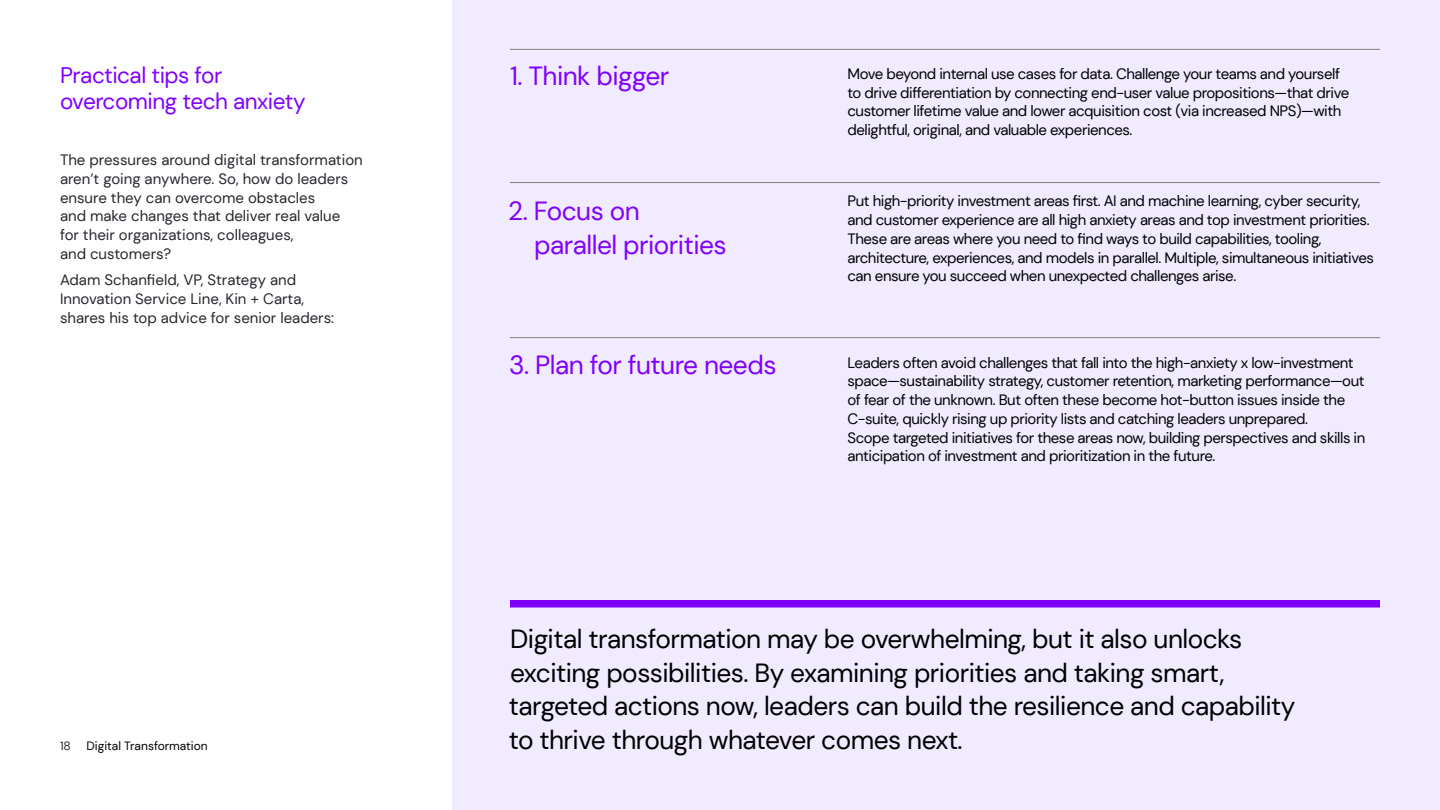
<style>
.page{position:relative;width:1440px;height:810px;background:#fff}
.page>*{position:absolute;margin:0;border:0;box-sizing:border-box;transform-origin:0 0}
.t1{font:26.25px/33.8px "DM Sans";letter-spacing:-.02em;color:#000}
.t2{font:26.25px/33.8px "DM Sans";letter-spacing:-.02em;color:#8000ff}
.t3{font:22.5px/26.2px "DM Sans";letter-spacing:-.02em;color:#7f00ff}
.t4{font:15px/18.8px "DM Sans";letter-spacing:-.03em;color:#000}
.t5{font:15px/18.8px "DM Sans";color:#28262e}
.t6{font:12px "DM Sans";color:#000}
.t7{font:12px "DM Sans";color:#28262e}
</style>
<div class="page">
<div style="left:452px;top:0;width:988px;height:810px;background:#f0ebff"></div>
<hr style="left:510px;top:337px;width:870px;height:1px;background:#808080">
<hr style="left:510px;top:182px;width:870px;height:1px;background:#808080">
<hr style="left:510px;top:49px;width:870px;height:1px;background:#808080">
<div style="left:510px;top:600px;width:870px;height:8px;background:#7f00ff"></div>
<h2 class="t3" style="left:60px;top:61px;width:247px">Practical tips for overcoming tech anxiety</h2>
<p class="t5" style="left:60px;top:150px;width:304px">The pressures around digital transformation aren’t going anywhere. So, how do leaders ensure they can overcome obstacles<br>and make changes that deliver real value for their organizations, colleagues,<br>and customers?</p>
<p class="t5" style="left:60px;top:270px;width:276px">Adam Schanfield, VP, Strategy and<br>Innovation Service Line, Kin + Carta, shares his top advice for senior leaders:</p>
<p class="t7" style="left:60px;top:738px;width:12px">18</p>
<p class="t6" style="left:87px;top:738px;width:123px">Digital Transformation</p>
<h1 class="t2" style="left:510px;top:59px;width:161px">1. Think bigger</h1>
<h1 class="t2" style="left:534px;top:194px;width:194px;text-indent:-26px">2. Focus on parallel priorities</h1>
<h1 class="t2" style="left:509px;top:348px;width:269px">3. Plan for future needs</h1>
<p class="t4" style="left:848px;top:64px;width:503px">Move beyond internal use cases for data. Challenge your teams and yourself to drive differentiation by connecting end-user value propositions—that drive customer lifetime value and lower acquisition cost (via increased NPS)—with delightful, original, and valuable experiences.</p>
<p class="t4" style="left:848px;top:192px;width:528px">Put high-priority investment areas first. AI and machine learning, cyber security, and customer experience are all high anxiety areas and top investment priorities.<br>These are areas where you need to find ways to build capabilities, tooling, architecture, experiences, and models in parallel. Multiple, simultaneous initiatives can ensure you succeed when unexpected challenges arise.</p>
<p class="t4" style="left:848px;top:353px;width:519px">Leaders often avoid challenges that fall into the high-anxiety x low-investment space—sustainability strategy, customer retention, marketing performance—out of fear of the unknown. But often these become hot-button issues inside the C-suite, quickly rising up priority lists and catching leaders unprepared.<br>Scope targeted initiatives for these areas now, building perspectives and skills in anticipation of investment and prioritization in the future.</p>
<p class="t1" style="left:509px;top:622px;width:788px">Digital transformation may be overwhelming, but it also unlocks exciting possibilities. By examining priorities and taking smart, targeted actions now, leaders can build the resilience and capability to thrive through whatever comes next.</p>
</div>
